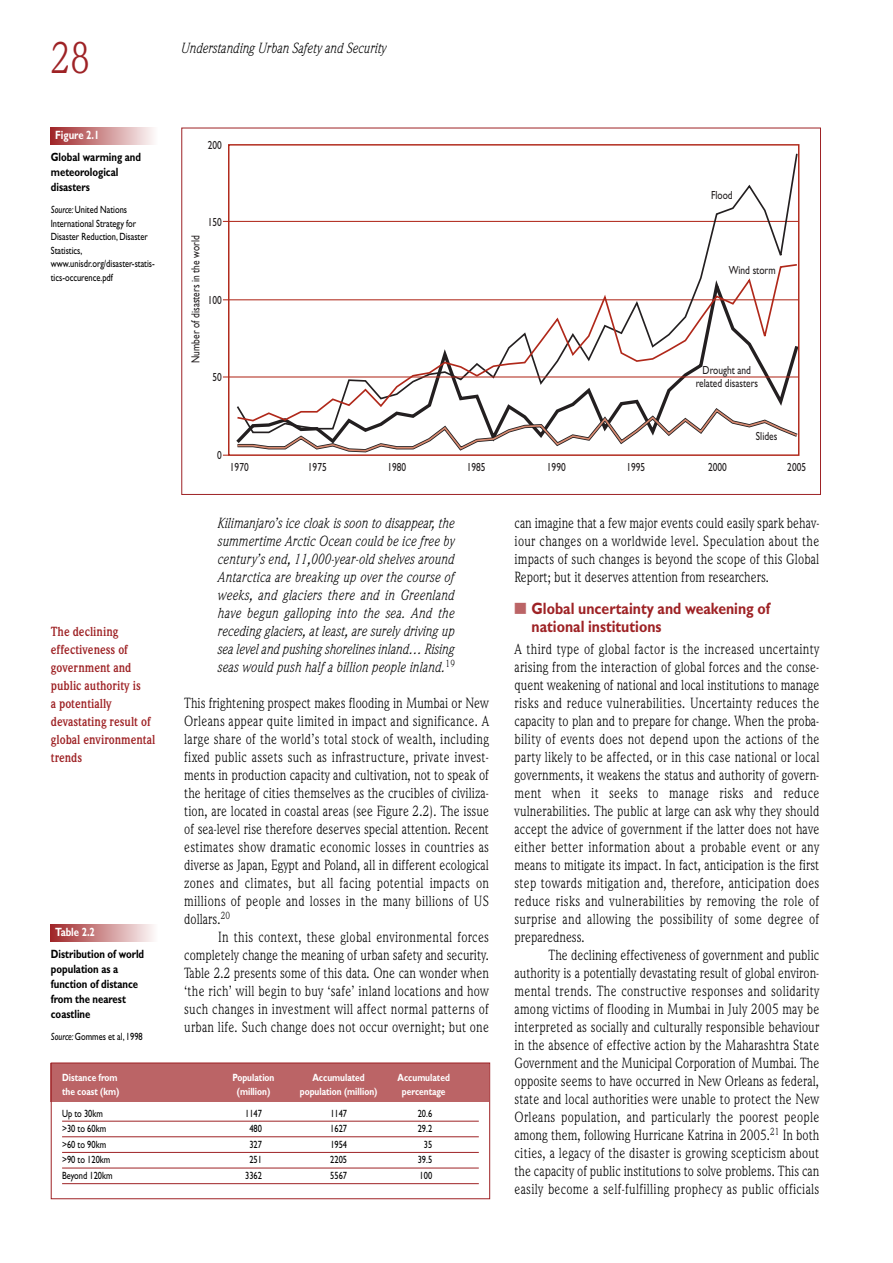
<style>
.page{position:relative;width:893px;height:1263px;background:#fff}
.page>*{position:absolute;margin:0;border:0;box-sizing:border-box;transform-origin:0 0}
.t1{font:45px "Weidemann IT Cby BT";color:#9e2225;scale:.85 1}
.t2{font:700 16.5px/18px "Gill Sans";color:#9e2225;scale:.85 1}
.t3{font:15px/18px "Weidemann IT Cby BT";letter-spacing:.02em;color:#000;text-align:justify;scale:.85 1}
.t4{font:italic 15px/18px "Weidemann IT Cby BT";color:#000;text-align:justify;scale:.85 1}
.t5{font:700 13.5px/18px "Weidemann IT Cby BT";color:#9e2225;scale:.85 1}
.t6{font:700 12px/15px "Gill Sans";color:#000;scale:.8 1}
.t7{font:700 12px "Gill Sans";color:#fff;scale:.8 1}
.t8{font:11.7px/13.2px "Gill Sans";color:#231f20;text-align:center;scale:.8 1}
.t9{font:10.5px/13.5px "Gill Sans";color:#000;scale:.8 1}
.t10{font:700 10.5px "Gill Sans";color:#fff;scale:.8 1}
.s1{font-style:italic}
.s2{color:#bb6466}
</style>
<div class="page">
<hr style="left:229px;top:299px;width:569px;height:1px;background:#b0281a">
<hr style="left:229px;top:221px;width:569px;height:1px;background:#b0281a">
<svg style="left:235px;top:153px;width:563px;height:110px"></svg>
<svg style="left:235px;top:263px;width:563px;height:143px"></svg>
<hr style="left:229px;top:376px;width:569px;height:2px;background:#b0281a">
<svg style="left:236px;top:406px;width:564px;height:48px"></svg>
<svg style="left:51px;top:128px;width:102px;height:17px;background:#cc8c8e"></svg>
<svg style="left:51px;top:924px;width:102px;height:17px;background:#cc8c8e"></svg>
<div style="left:51px;top:1064px;width:438px;height:38px;background:#bb6466"></div>
<hr style="left:62px;top:1121px;width:417px;height:1px;background:#9e2225">
<hr style="left:62px;top:1136px;width:417px;height:1px;background:#9e2225">
<hr style="left:62px;top:1152px;width:417px;height:1px;background:#9e2225">
<hr style="left:62px;top:1168px;width:417px;height:1px;background:#9e2225">
<hr style="left:62px;top:1183px;width:417px;height:1px;background:#9e2225">
<div style="left:51px;top:1063px;width:439px;height:136px;border:1px solid #9e2225"></div>
<h1 class="t1" style="left:51px;top:41px;width:48px">28</h1>
<p class="t4" style="left:181px;top:40px;width:243px">Understanding Urban Safety and Security</p>
<p class="t7" style="left:55px;top:131px;width:57px">Figure 2.1</p>
<p class="t6" style="left:51px;top:151px;width:114px">Global warming and meteorological disasters</p>
<p class="t9" style="left:51px;top:204px;width:131px"><span class="s1">Source:</span> United Nations<br>International Strategy for<br>Disaster Reduction, Disaster<br>Statistics, www.unisdr.org/disaster-statis&shy;tics-occurence.pdf</p>
<p class="t8" style="left:208px;top:139px;width:19px">200</p>
<p class="t8" style="left:190px;top:363px;width:161px;rotate:-90deg">Number of disasters in the world</p>
<p class="t8" style="left:208px;top:217px;width:19px">150</p>
<p class="t8" style="left:208px;top:295px;width:19px">100</p>
<p class="t8" style="left:212px;top:372px;width:13px">50</p>
<p class="t8" style="left:217px;top:450px;width:7px">0</p>
<p class="t8" style="left:230px;top:461px;width:25px">1970</p>
<p class="t8" style="left:711px;top:190px;width:29px">Flood</p>
<p class="t8" style="left:728px;top:264px;width:60px">Wind storm</p>
<p class="t8" style="left:695px;top:364px;width:79px">Drought and related disasters</p>
<p class="t8" style="left:756px;top:430px;width:28px">Slides</p>
<p class="t8" style="left:308px;top:461px;width:25px">1975</p>
<p class="t8" style="left:387px;top:461px;width:25px">1980</p>
<p class="t8" style="left:467px;top:461px;width:25px">1985</p>
<p class="t8" style="left:547px;top:461px;width:25px">1990</p>
<p class="t8" style="left:626px;top:461px;width:25px">1995</p>
<p class="t8" style="left:708px;top:461px;width:25px">2000</p>
<p class="t8" style="left:787px;top:461px;width:25px">2005</p>
<p class="t5" style="left:51px;top:624px;width:124px">The declining effectiveness of government and public authority is<br>a potentially devastating result of global environmental trends</p>
<p class="t7" style="left:55px;top:927px;width:51px">Table 2.2</p>
<p class="t6" style="left:51px;top:948px;width:118px">Distribution of world population as a function of distance from the nearest coastline</p>
<p class="t9" style="left:51px;top:1031px;width:116px"><span class="s1">Source:</span> Gommes et al, 1998</p>
<p class="t4" style="left:218px;top:516px;width:280px">Kilimanjaro’s ice cloak is soon to disappear, the summertime Arctic Ocean could be ice free by century’s end, 11,000-year-old shelves around Antarctica are breaking up over the course of weeks, and glaciers there and in Greenland have begun galloping into the sea. And the receding glaciers, at least, are surely driving up sea level and pushing shorelines inland… Rising seas would push half a billion people inland.<sup>19</sup></p>
<p class="t3" style="left:184px;top:696px;width:360px">This frightening prospect makes flooding in Mumbai or New Orleans appear quite limited in impact and significance. A large share of the world’s total stock of wealth, including fixed public assets such as infrastructure, private invest&shy;ments in production capacity and cultivation, not to speak of the heritage of cities themselves as the crucibles of civiliza&shy;tion, are located in coastal areas (see Figure 2.2). The issue of sea-level rise therefore deserves special attention. Recent estimates show dramatic economic losses in countries as diverse as Japan, Egypt and Poland, all in different ecological zones and climates, but all facing potential impacts on millions of people and losses in the many billions of US dollars.<sup>20</sup></p>
<p class="t3" style="left:184px;top:930px;width:360px;text-indent:34px">In this context, these global environmental forces completely change the meaning of urban safety and security.<br>Table 2.2 presents some of this data. One can wonder when ‘the rich’ will begin to buy ‘safe’ inland locations and how such changes in investment will affect normal patterns of urban life. Such change does not occur overnight; but one</p>
<p class="t10" style="left:62px;top:1074px;width:71px">Distance from</p>
<p class="t10" style="left:232px;top:1074px;width:54px">Population</p>
<p class="t10" style="left:312px;top:1074px;width:67px">Accumulated</p>
<p class="t10" style="left:397px;top:1074px;width:67px">Accumulated</p>
<p class="t10" style="left:62px;top:1087px;width:73px">the coast (km)</p>
<p class="t10" style="left:237px;top:1087px;width:43px">(million)</p>
<p class="t10" style="left:300px;top:1087px;width:99px">population (million)</p>
<p class="t10" style="left:402px;top:1087px;width:56px">percentage</p>
<p class="t9" style="left:62px;top:1107px;width:53px">Up to 30km</p>
<p class="t9" style="left:245px;top:1107px;width:22px">1147</p>
<p class="t9" style="left:330px;top:1107px;width:22px">1147</p>
<p class="t9" style="left:418px;top:1107px;width:20px">20.6</p>
<p class="t9" style="left:62px;top:1123px;width:57px">&gt;30 to 60km</p>
<p class="t9" style="left:249px;top:1123px;width:17px">480</p>
<p class="t9" style="left:330px;top:1123px;width:22px">1627</p>
<p class="t9" style="left:418px;top:1123px;width:20px">29.2</p>
<p class="t9" style="left:62px;top:1139px;width:57px">&gt;60 to 90km</p>
<p class="t9" style="left:249px;top:1139px;width:17px">327</p>
<p class="t9" style="left:330px;top:1139px;width:22px">1954</p>
<p class="t9" style="left:424px;top:1139px;width:12px">35</p>
<p class="t9" style="left:62px;top:1154px;width:62px">&gt;90 to 120km</p>
<p class="t9" style="left:249px;top:1154px;width:17px">251</p>
<p class="t9" style="left:330px;top:1154px;width:22px">2205</p>
<p class="t9" style="left:418px;top:1154px;width:20px">39.5</p>
<p class="t9" style="left:62px;top:1170px;width:65px">Beyond 120km</p>
<p class="t9" style="left:245px;top:1170px;width:22px">3362</p>
<p class="t9" style="left:330px;top:1170px;width:22px">5567</p>
<p class="t9" style="left:419px;top:1170px;width:17px">100</p>
<p class="t3" style="left:514px;top:516px;width:360px">can imagine that a few major events could easily spark behav&shy;iour changes on a worldwide level. Speculation about the impacts of such changes is beyond the scope of this Global Report; but it deserves attention from researchers.</p>
<p class="t2" style="left:531px;top:601px;width:282px;text-indent:-17px"><span class="s2">■</span> Global uncertainty and weakening of national institutions</p>
<p class="t3" style="left:514px;top:642px;width:360px">A third type of global factor is the increased uncertainty arising from the interaction of global forces and the conse&shy;quent weakening of national and local institutions to manage risks and reduce vulnerabilities. Uncertainty reduces the capacity to plan and to prepare for change. When the proba&shy;bility of events does not depend upon the actions of the party likely to be affected, or in this case national or local governments, it weakens the status and authority of govern&shy;ment when it seeks to manage risks and reduce vulnerabilities. The public at large can ask why they should accept the advice of government if the latter does not have either better information about a probable event or any means to mitigate its impact. In fact, anticipation is the first step towards mitigation and, therefore, anticipation does reduce risks and vulnerabilities by removing the role of surprise and allowing the possibility of some degree of preparedness.</p>
<p class="t3" style="left:514px;top:948px;width:360px;text-indent:34px">The declining effectiveness of government and public authority is a potentially devastating result of global environ&shy;mental trends. The constructive responses and solidarity among victims of flooding in Mumbai in July 2005 may be interpreted as socially and culturally responsible behaviour in the absence of effective action by the Maharashtra State Government and the Municipal Corporation of Mumbai. The opposite seems to have occurred in New Orleans as federal, state and local authorities were unable to protect the New Orleans population, and particularly the poorest people among them, following Hurricane Katrina in 2005.<sup>21</sup> In both cities, a legacy of the disaster is growing scepticism about the capacity of public institutions to solve problems. This can easily become a self-fulfilling prophecy as public officials</p>
</div>
